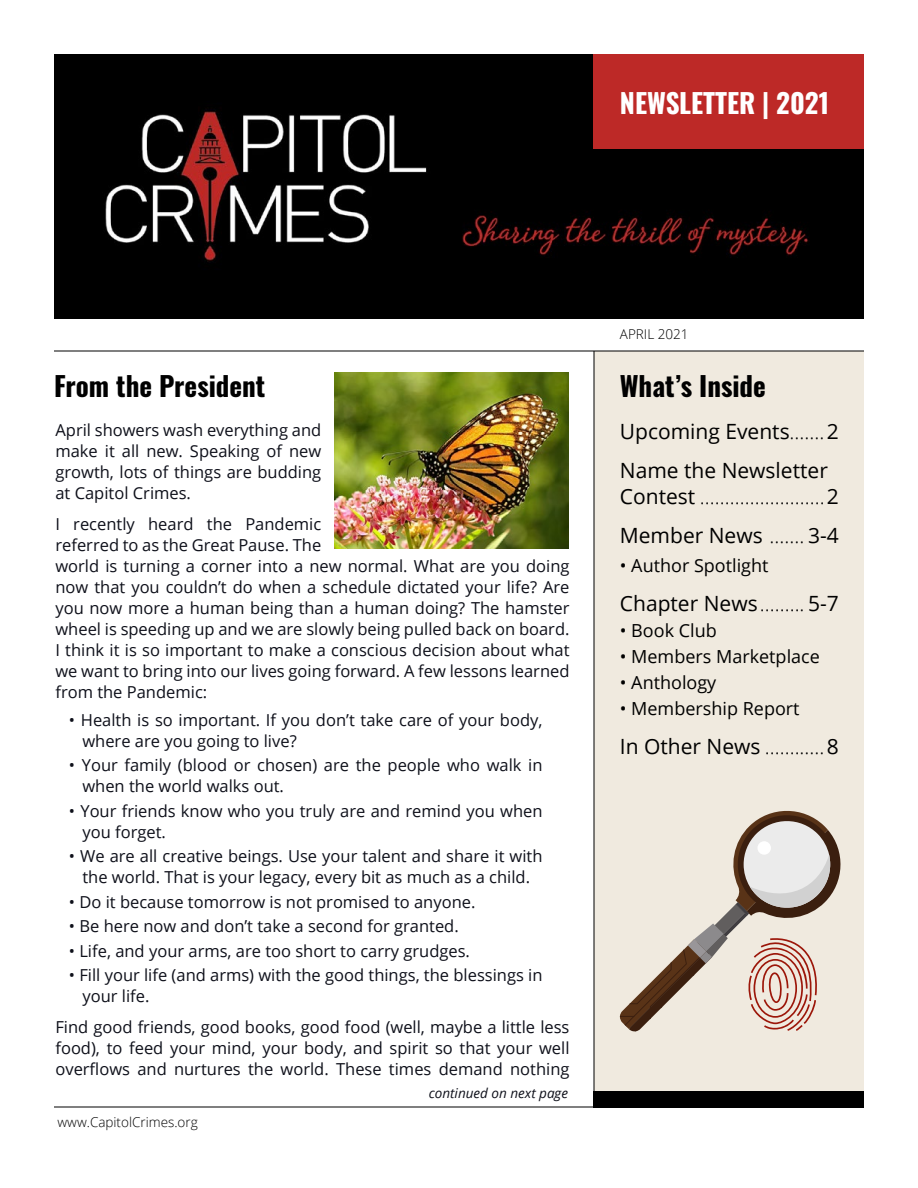
<style>
.page{position:relative;width:918px;height:1188px;background:#fff}
.page>*{position:absolute;margin:0;border:0;box-sizing:border-box;transform-origin:0 0}
.t1{font:27px "Oswald";color:#000}
.t2{font:27px "Oswald";color:#fff}
.t3{font:21px/39px "Open Sans";color:#000}
.t4{font:300 21px/39px "Open Sans";color:#000}
.t5{font:18px "Open Sans";color:#000}
.t6{font:16.5px/21px "Open Sans";color:#0e101a}
.t7{font:300 13.5px "Open Sans";color:#000}
.t8{font:italic 13.5px "Open Sans";color:#0e101a}
.s1{font-weight:300}
.s2{font-weight:400}
</style>
<div class="page">
<div style="left:594px;top:351px;width:270px;height:740px;background:#f0eadf"></div>
<hr style="left:54px;top:1107px;width:810px;height:1px;background:#000">
<img style="left:54px;top:54px;width:810px;height:264px">
<hr style="left:594px;top:351px;width:1px;height:756px;background:#000">
<hr style="left:54px;top:351px;width:810px;height:1px;background:#000">
<div style="left:594px;top:54px;width:270px;height:94px;background:#bd2927"></div>
<div style="left:594px;top:1091px;width:270px;height:17px;background:#000"></div>
<svg style="left:620px;top:810px;width:221px;height:222px"></svg>
<img style="left:335px;top:373px;width:233px;height:176px">
<h1 class="t2" style="left:620px;top:79px;width:211px">NEWSLETTER | 2021</h1>
<h1 class="t1" style="left:54px;top:362px;width:213px">From the President</h1>
<p class="t6" style="left:55px;top:419px;width:267px;text-align:justify">April showers wash everything and make it all new. Speaking of new growth, lots of things are budding at Capitol Crimes.</p>
<p class="t6" style="left:55px;top:513px;width:516px">I recently heard the Pandemic<br>referred to as the Great Pause. The<br>world is turning a corner into a new normal. What are you doing now that you couldn’t do when a schedule dictated your life? Are you now more a human being than a human doing? The hamster wheel is speeding up and we are slowly being pulled back on board.<br>I think it is so important to make a conscious decision about what we want to bring into our lives going forward. A few lessons learned from the Pandemic:</p>
<p class="t6" style="left:82px;top:709px;width:462px;text-indent:-13px">• Health is so important. If you don’t take care of your body, where are you going to live?</p>
<p class="t6" style="left:82px;top:754px;width:462px;text-indent:-13px">• Your family (blood or chosen) are the people who walk in when the world walks out.</p>
<p class="t6" style="left:82px;top:800px;width:462px;text-indent:-13px">• Your friends know who you truly are and remind you when you forget.</p>
<p class="t6" style="left:69px;top:845px;width:475px;text-align:center">• We are all creative beings. Use your talent and share it with the world. That is your legacy, every bit as much as a child.</p>
<p class="t6" style="left:69px;top:891px;width:408px">• Do it because tomorrow is not promised to anyone.</p>
<p class="t6" style="left:69px;top:915px;width:391px">• Be here now and don’t take a second for granted.</p>
<p class="t6" style="left:69px;top:940px;width:403px">• Life, and your arms, are too short to carry grudges.</p>
<p class="t6" style="left:82px;top:964px;width:462px;text-indent:-13px">• Fill your life (and arms) with the good things, the blessings in your life.</p>
<p class="t6" style="left:55px;top:1016px;width:516px;text-align:justify">Find good friends, good books, good food (well, maybe a little less food), to feed your mind, your body, and spirit so that your well overflows and nurtures the world. These times demand nothing</p>
<p class="t7" style="left:58px;top:1113px;width:142px">www.CapitolCrimes.org</p>
<p class="t8" style="left:429px;top:1084px;width:141px">continued on next page</p>
<p class="t7" style="left:620px;top:325px;width:70px">APRIL 2021</p>
<h1 class="t1" style="left:620px;top:362px;width:148px">What’s Inside</h1>
<p class="t3" style="left:620px;top:411px;width:221px">Upcoming Events<span class="s1">.......</span>2<br>Name the Newsletter</p>
<p class="t4" style="left:620px;top:476px;width:221px"><span class="s2">Contest</span> .........................<span class="s2">2<br>Member News</span> ....... <span class="s2">3-4</span></p>
<p class="t5" style="left:620px;top:553px;width:150px">• Author Spotlight</p>
<p class="t3" style="left:620px;top:583px;width:221px">Chapter News<span class="s1">.........</span> 5-7</p>
<p class="t5" style="left:620px;top:618px;width:98px">• Book Club</p>
<p class="t5" style="left:620px;top:644px;width:202px">• Members Marketplace</p>
<p class="t5" style="left:620px;top:670px;width:98px">• Anthology</p>
<p class="t5" style="left:620px;top:696px;width:181px">• Membership Report</p>
<p class="t3" style="left:620px;top:726px;width:221px">In Other News <span class="s1">............</span>8</p>
</div>
